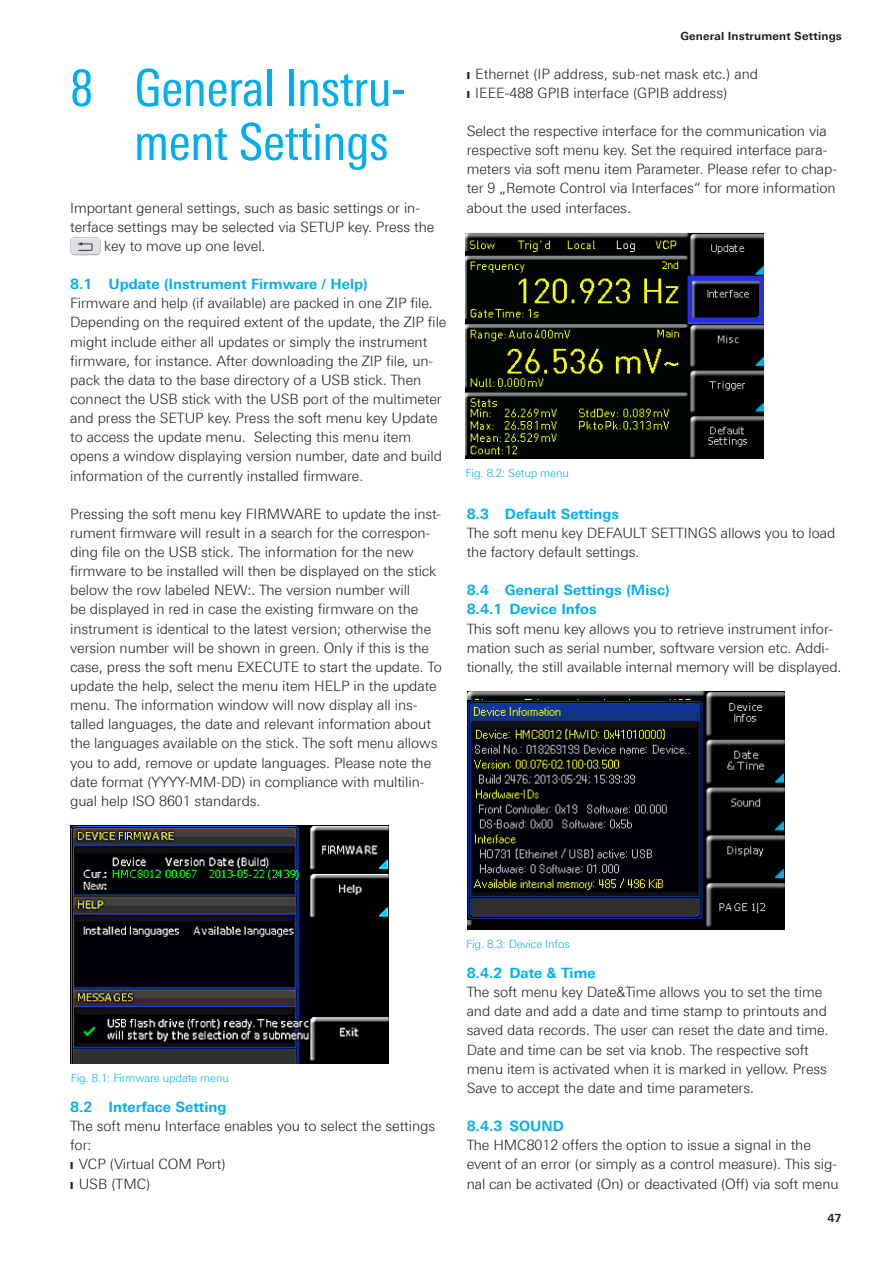
<style>
.page{position:relative;width:893px;height:1263px;background:#fff}
.page>*{position:absolute;margin:0;border:0;box-sizing:border-box;transform-origin:0 0}
.Headline{font:51px/54px "Linotype Univers 420 Cn";letter-spacing:-.01em;color:#00aeef}
.Fließtext{font:300 14.25px/19.2px "Linotype Univers 330";letter-spacing:-.005em;color:#231f20}
.Subheadline{font:700 14.25px "Linotype Univers 630";color:#00aeef}
.t1{font:300 11.25px "Linotype Univers 330";letter-spacing:-.01em;color:#00aeef}
.t2{font:700 11.25px "Linotype Univers 630";letter-spacing:.015em;color:#231f20}
</style>
<div class="page">
<img style="left:70px;top:237px;width:30px;height:18px">
<img style="left:71px;top:825px;width:317px;height:239px">
<img style="left:466px;top:233px;width:297px;height:225px">
<img style="left:467px;top:691px;width:317px;height:238px">
<p class="Headline" style="left:134px;top:61px;width:273px;text-indent:-64px">8 General Instru&shy;ment Settings</p>
<p class="Fließtext" style="left:70px;top:198px;width:351px">Important general settings, such as basic settings or in-</p>
<p class="Fließtext" style="left:70px;top:217px;width:366px">terface settings may be selected via SETUP key. Press the</p>
<p class="Fließtext" style="left:104px;top:236px;width:163px">key to move up one level.</p>
<p class="Subheadline" style="left:70px;top:276px;width:299px">8. 1 Update (Instrument Firmware / Help)</p>
<p class="Fließtext" style="left:70px;top:293px;width:378px">Firmware and help (if available) are packed in one ZIP file.<br>Depending on the required extent of the update, the ZIP file might include either all updates or simply the instrument firmware, for instance. After downloading the ZIP file, un&shy;pack the data to the base directory of a USB stick. Then connect the USB stick with the USB port of the multimeter and press the SETUP key. Press the soft menu key Update to access the update menu. Selecting this menu item opens a window displaying version number, date and build information of the currently installed firmware.</p>
<p class="Fließtext" style="left:70px;top:504px;width:373px">Pressing the soft menu key FIRMWARE to update the inst&shy;rument firmware will result in a search for the correspon&shy;ding file on the USB stick. The information for the new firmware to be installed will then be displayed on the stick below the row labeled NEW:. The version number will<br>be displayed in red in case the existing firmware on the instrument is identical to the latest version; otherwise the version number will be shown in green. Only if this is the case, press the soft menu EXECUTE to start the update. To update the help, select the menu item HELP in the update menu. The information window will now display all ins&shy;talled languages, the date and relevant information about the languages available on the stick. The soft menu allows you to add, remove or update languages. Please note the date format (YYYY-MM-DD) in compliance with multilin&shy;gual help ISO 8601 standards.</p>
<p class="t2" style="left:680px;top:29px;width:163px">General Instrument Settings</p>
<p class="Fließtext" style="left:467px;top:64px;width:293px">❙ Ethernet (IP address, sub-net mask etc.) and</p>
<p class="Fließtext" style="left:467px;top:83px;width:262px">❙ IEEE-488 GPIB interface (GPIB address)</p>
<p class="Fließtext" style="left:467px;top:121px;width:372px">Select the respective interface for the communication via respective soft menu key. Set the required interface para&shy;meters via soft menu item Parameter. Please refer to chap&shy;ter 9 „Remote Control via Interfaces“ for more information about the used interfaces.</p>
<p class="t1" style="left:466px;top:467px;width:105px">Fig. 8.2: Setup menu</p>
<p class="Subheadline" style="left:467px;top:505px;width:154px">8.3 Default Settings</p>
<p class="Fließtext" style="left:467px;top:523px;width:370px">The soft menu key DEFAULT SETTINGS allows you to load the factory default settings.</p>
<p class="Subheadline" style="left:467px;top:582px;width:204px">8.4 General Settings (Misc)</p>
<p class="Subheadline" style="left:467px;top:601px;width:132px">8. 4. 1 Device Infos</p>
<p class="Fließtext" style="left:467px;top:619px;width:376px">This soft menu key allows you to retrieve instrument infor&shy;mation such as serial number, software version etc. Addi&shy;tionally, the still available internal memory will be displayed.</p>
<p class="t1" style="left:71px;top:1072px;width:160px">Fig. 8.1: Firmware update menu</p>
<p class="Subheadline" style="left:70px;top:1098px;width:158px">8. 2 Interface Setting</p>
<p class="Fließtext" style="left:70px;top:1116px;width:367px">The soft menu Interface enables you to select the settings for:</p>
<p class="Fließtext" style="left:70px;top:1155px;width:157px">❙ VCP (Virtual COM Port)</p>
<p class="Fließtext" style="left:70px;top:1174px;width:82px">❙ USB (TMC)</p>
<p class="t1" style="left:466px;top:938px;width:105px">Fig. 8.3: Device Infos</p>
<p class="Subheadline" style="left:467px;top:964px;width:131px">8.4.2 Date &amp; Time</p>
<p class="Fließtext" style="left:467px;top:982px;width:363px">The soft menu key Date&amp;Time allows you to set the time and date and add a date and time stamp to printouts and saved data records. The user can reset the date and time.<br>Date and time can be set via knob. The respective soft menu item is activated when it is marked in yellow. Press Save to accept the date and time parameters.</p>
<p class="Subheadline" style="left:467px;top:1117px;width:99px">8.4.3 SOUND</p>
<p class="Fließtext" style="left:467px;top:1135px;width:373px">The HMC8012 offers the option to issue a signal in the event of an error (or simply as a control measure). This sig&shy;nal can be activated (On) or deactivated (Off) via soft menu</p>
<p class="t2" style="left:828px;top:1211px;width:15px">47</p>
</div>
